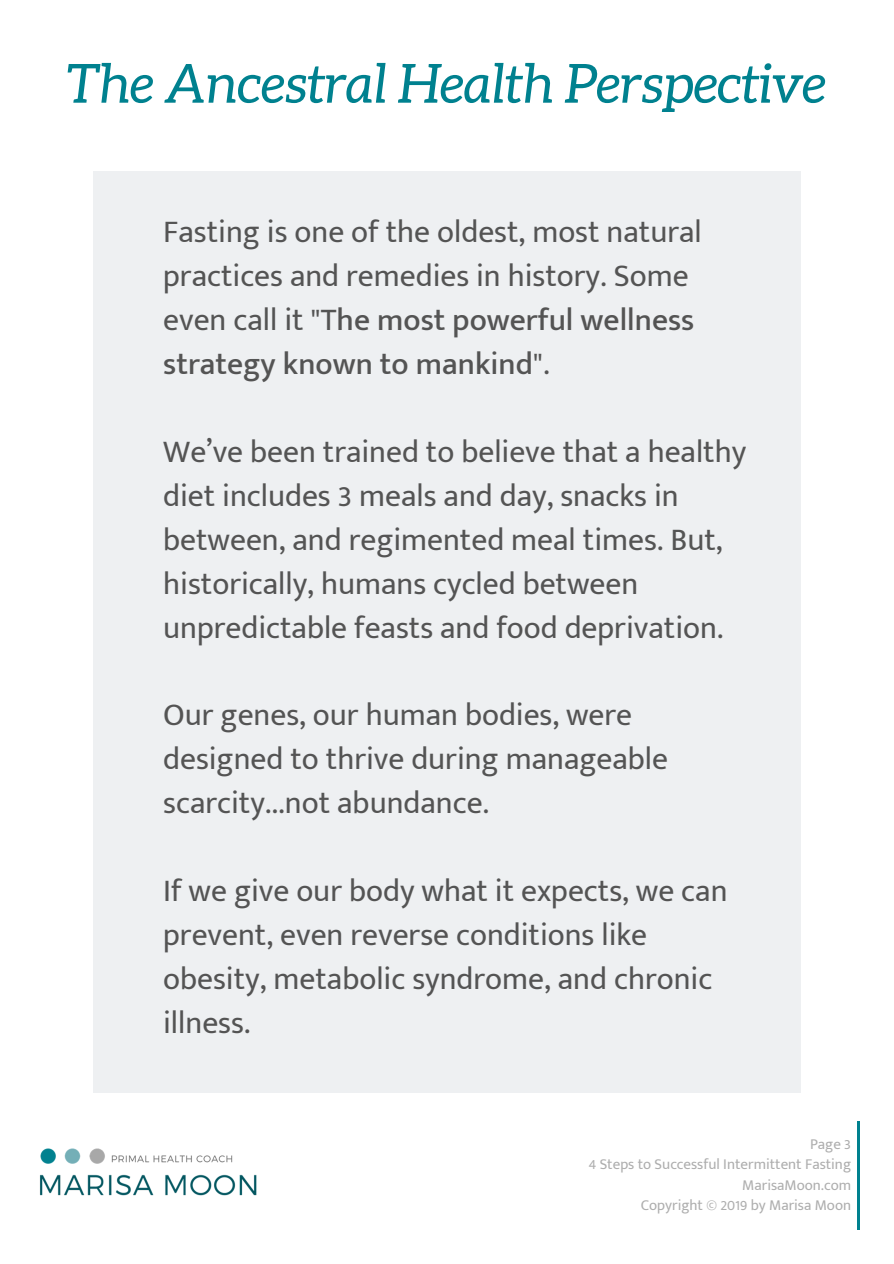
<style>
.page{position:relative;width:894px;height:1264px;background:#fff}
.page>*{position:absolute;margin:0;border:0;box-sizing:border-box;transform-origin:0 0}
.t1{font:italic 54px "Aleo";color:#00818f}
.t2{font:31.5px/44px "Mukta Mahee";color:#545454}
.t3{font:15px/20.2px "Mukta Mahee";color:#aeaeae;text-align:right}
.s1{font-weight:500}
</style>
<div class="page">
<div style="left:93px;top:171px;width:707px;height:922px;background:#eef0f2"></div>
<img style="left:40px;top:1148px;width:217px;height:48px">
<hr style="left:857px;top:1120px;width:2px;height:109px;background:#00818f">
<h1 class="t1" style="left:67px;top:53px;width:760px">The Ancestral Health Perspective</h1>
<p class="t2" style="left:163px;top:209px;width:540px">Fasting is one of the oldest, most natural practices and remedies in history. Some even call it "T<span class="s1">he most powerful wellness strategy known to mankind</span>".</p>
<p class="t2" style="left:163px;top:429px;width:584px">We’ve been trained to believe that a healthy diet includes 3 meals and day, snacks in between, and regimented meal times. But, historically, humans cycled between unpredictable feasts and food deprivation.</p>
<p class="t2" style="left:163px;top:692px;width:506px">Our genes, our human bodies, were designed to thrive during manageable scarcity...not abundance.</p>
<p class="t2" style="left:163px;top:868px;width:565px">If we give our body what it expects, we can prevent, even reverse conditions like obesity, metabolic syndrome, and chronic illness.</p>
<p class="t3" style="left:588px;top:1133px;width:264px">Page 3<br>4 Steps to Successful Intermittent Fasting<br>MarisaMoon.com<br>Copyright © 2019 by Marisa Moon</p>
</div>
